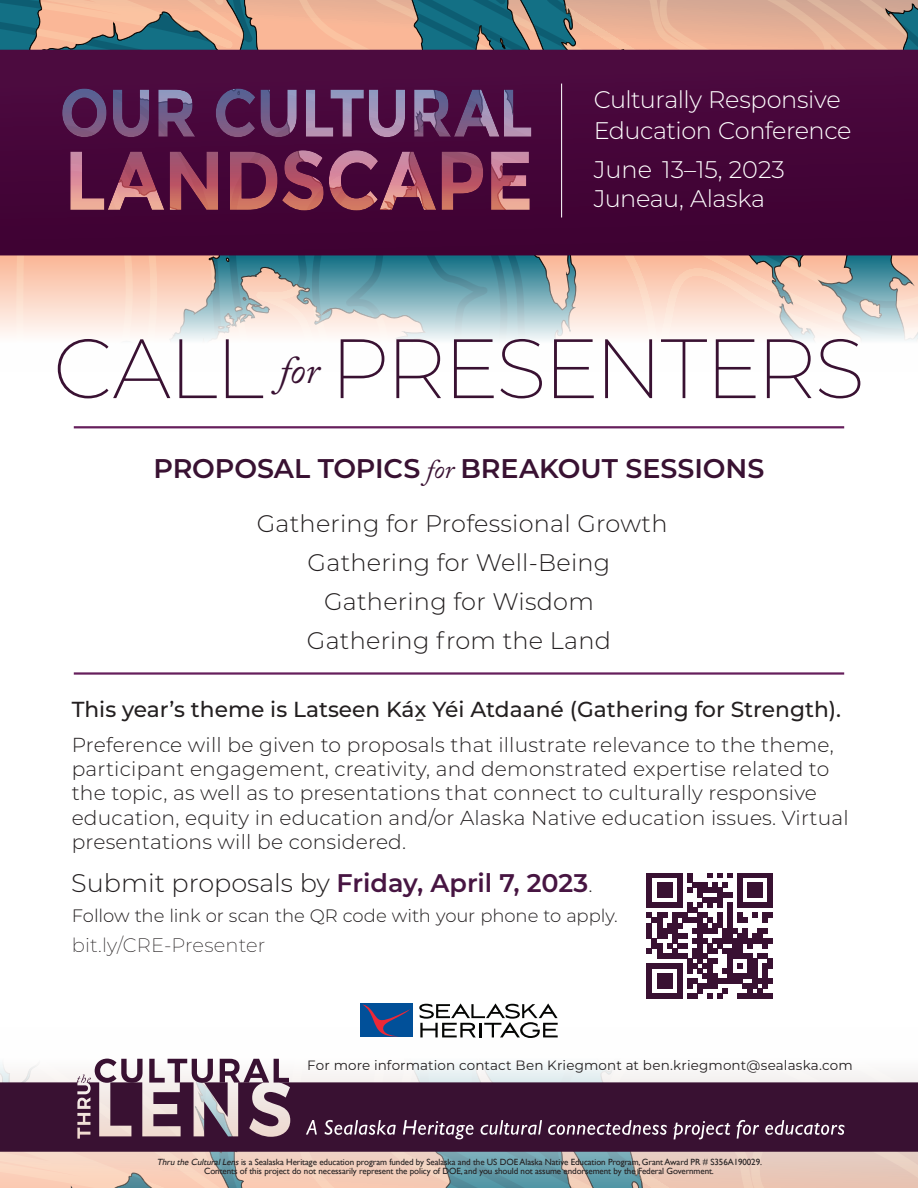
<style>
.page{position:relative;width:918px;height:1188px;background:#fff}
.page>*{position:absolute;margin:0;border:0;box-sizing:border-box;transform-origin:0 0}
.t1{font:200 84px "Montserrat";letter-spacing:-.03em;color:#391132}
.Paragraph_Style_5{font:600 27px "Montserrat";letter-spacing:-.005em;color:#391132}
.t2{font:600 25.5px "Montserrat";color:#471542}
.t3{font:300 24px "Montserrat";letter-spacing:.01em;color:#231f20}
.t4{font:300 24px/30.6px "Montserrat";letter-spacing:-.015em;color:#fff}
.t5{font:500 21.75px "Montserrat";color:#231f20}
.t6{font:300 20.25px/24.3px "Montserrat";letter-spacing:.01em;color:#231f20}
.t7{font:200 19.5px "Montserrat";letter-spacing:.01em;color:#231f20}
.bar_running_text{font:300 18px "Montserrat";letter-spacing:-.005em;color:#231f20}
.t8{font:13.5px "Montserrat";letter-spacing:.01em;color:#231f20}
.t9{font:9px/9px "Gill Sans";letter-spacing:-.01em;color:#231f20;text-align:center}
.s1{font-family:"Adobe Caslon Pro";font-weight:400;font-style:italic}
.s2{font-weight:300;color:#231f20}
.s3{font-weight:200;color:#231f20}
.s4{font-style:italic}
</style>
<div class="page">
<hr style="left:74px;top:672px;width:770px;height:3px;background:#661f5c">
<svg style="left:853px;top:0;width:65px;height:341px;background:#adb0ab"></svg>
<svg style="left:0;top:0;width:853px;height:341px;background:#c1b7ae"></svg>
<svg style="left:0;top:50px;width:918px;height:205px;background:#511242"></svg>
<hr style="left:74px;top:426px;width:770px;height:2px;background:#661f5c">
<svg style="left:0;top:1058px;width:289px;height:130px;background:#9d828b"></svg>
<hr style="left:561px;top:84px;width:1px;height:133px;background:#fff">
<svg style="left:306px;top:874px;width:612px;height:314px"></svg>
<p class="t4" style="left:594px;top:84px;width:259px">Culturally Responsive<br>Education Conference</p>
<p class="t4" style="left:594px;top:155px;width:193px;line-height:28.8px">June 13–15, 2023<br>Juneau, Alaska</p>
<p class="t1" style="left:53px;top:312px;width:814px">CALL <sup>for</sup> PRESENTERS</p>
<p class="Paragraph_Style_5" style="left:154px;top:449px;width:612px">PROPOSAL TOPICS <span class="s1">for</span> BREAKOUT SESSIONS</p>
<p class="t3" style="left:257px;top:507px;width:412px">Gathering for Professional Growth</p>
<p class="t3" style="left:308px;top:546px;width:304px">Gathering for Well-Being</p>
<p class="t3" style="left:324px;top:585px;width:271px">Gathering for Wisdom</p>
<p class="t3" style="left:307px;top:624px;width:306px">Gathering from the Land</p>
<p class="t5" style="left:72px;top:694px;width:771px">This year’s theme is Latseen Káx̱Yéi Atdaané (Gathering for Strength).</p>
<p class="t6" style="left:72px;top:732px;width:779px">Preference will be given to proposals that illustrate relevance to the theme, participant engagement, creativity, and demonstrated expertise related to the topic, as well as to presentations that connect to culturally responsive education, equity in education and/or Alaska Native education issues. Virtual presentations will be considered.</p>
<p class="t2" style="left:71px;top:865px;width:523px"><span class="s2">Submit proposals by</span> Friday, April 7, 2023<span class="s3">.</span></p>
<p class="bar_running_text" style="left:72px;top:903px;width:548px">Follow the link or scan the QR code with your phone to apply.</p>
<p class="t7" style="left:72px;top:932px;width:195px">bit.ly/CRE-Presenter</p>
<p class="t8" style="left:307px;top:1056px;width:547px">For more information contact Ben Kriegmont at ben.kriegmont@sealaska.com</p>
<p class="t9" style="left:157px;top:1157px;width:607px"><span class="s4">Thru the CulturalLens</span>is a Sealaska Heritage education program funded by Sealaska and the US DOE Alaska Native Education Program, Grant Award PR # S356A190029.<br>Contents of this project do not necessarily represent the policy of DOE, and you should not assume endorsement by the Federal Government.</p>
</div>
